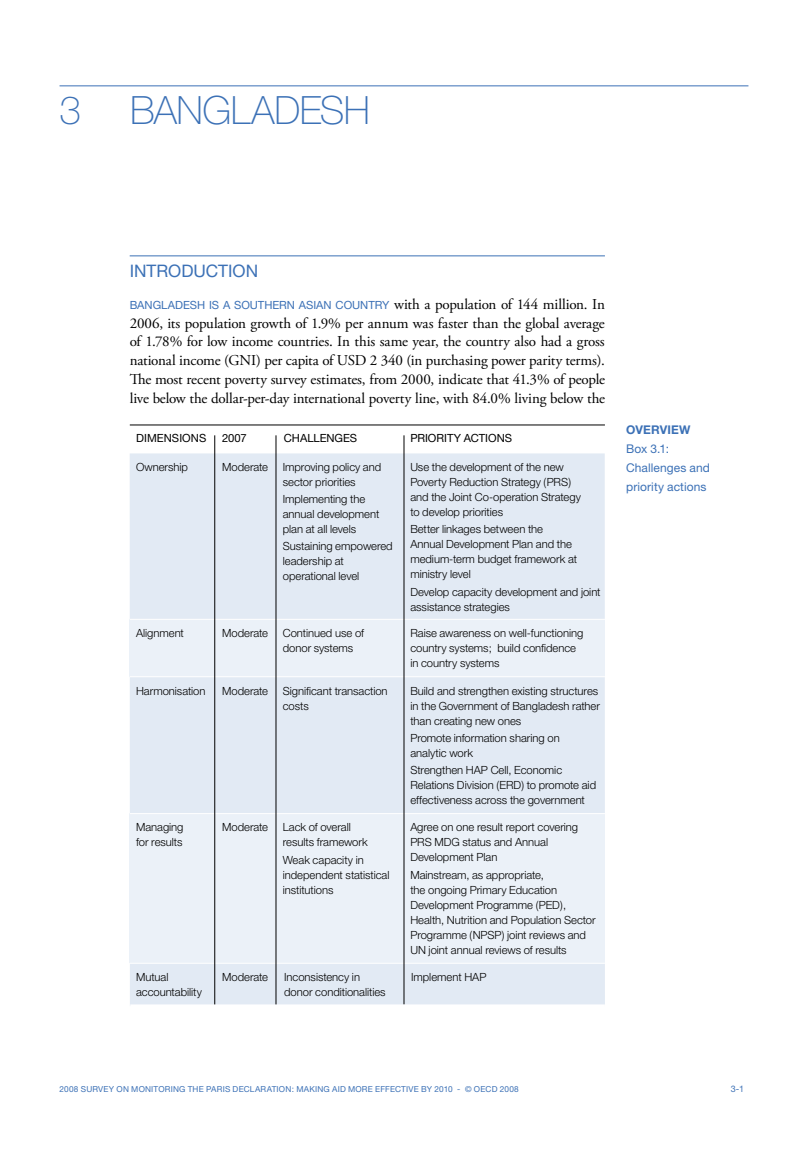
<style>
.page{position:relative;width:808px;height:1149px;background:#fff}
.page>*{position:absolute;margin:0;border:0;box-sizing:border-box;transform-origin:0 0}
.t1{font:100 39px "Helvetica Neue";letter-spacing:-.015em;color:#3c71b6}
.t2{font:17.25px "Helvetica Neue";color:#3c71b6}
.t3{font:15px/18.8px "Adobe Garamond Pro";letter-spacing:-.01em;color:#000;text-align:justify}
.t4{font:12px/18.8px "Helvetica Neue";letter-spacing:.005em;color:#3c71b6}
.t5{font:700 12px "Helvetica Neue";letter-spacing:.015em;color:#3c71b6}
.t6{font:300 11.25px/15px "Helvetica Neue";letter-spacing:-.005em;color:#000}
.t7{font:11.25px "Helvetica Neue";letter-spacing:-.005em;color:#3c71b6}
.t8{font:11.25px "Helvetica Neue";color:#000}
.t9{font:9px "Helvetica Neue";color:#3c71b6}
.t10{font:8.25px "Helvetica Neue";letter-spacing:.025em;color:#3c71b6}
.s1{font-family:"Adobe Garamond Pro";font-size:15px;color:#000}
</style>
<div class="page">
<hr style="left:60px;top:85px;width:688px;height:1px;background:#3c71b6">
<hr style="left:130px;top:255px;width:475px;height:1px;background:#3c71b6">
<div style="left:130px;top:453px;width:475px;height:552px;background:#e2eaf4"></div>
<div style="left:130px;top:813px;width:475px;height:149px;background:#ebf1f8"></div>
<div style="left:130px;top:619px;width:475px;height:57px;background:#ebf1f8"></div>
<hr style="left:130px;top:618px;width:475px;height:1px;background:#fff">
<hr style="left:130px;top:676px;width:475px;height:1px;background:#fff">
<hr style="left:130px;top:424px;width:475px;height:1px;background:#000">
<hr style="left:130px;top:962px;width:475px;height:1px;background:#fff">
<hr style="left:130px;top:813px;width:475px;height:1px;background:#fff">
<hr style="left:276px;top:435px;width:1px;height:570px;background:#000">
<hr style="left:214px;top:435px;width:1px;height:570px;background:#000">
<hr style="left:404px;top:435px;width:1px;height:569px;background:#000">
<hr style="left:130px;top:1004px;width:475px;height:3px;background:#fff">
<h1 class="t1" style="left:60px;top:88px;width:23px">3</h1>
<h1 class="t1" style="left:130px;top:88px;width:241px">BANGLADESH</h1>
<h2 class="t2" style="left:130px;top:261px;width:130px">INTRODUCTION</h2>
<p class="t7" style="left:130px;top:298px;width:477px">BANGLADESH IS A SOUTHERN ASIAN COUNTRY <span class="s1">with a population of 144 million. In</span></p>
<p class="t3" style="left:130px;top:314px;width:477px">2006, its population growth of 1.9% per annum was faster than the global average of 1.78% for low income countries. In this same year, the country also had a gross national income (GNI) per capita of USD 2 340 (in purchasing power parity terms).<br>The most recent poverty survey estimates, from 2000, indicate that 41.3% of people live below the dollar-per-day international poverty line, with 84.0% living below the</p>
<p class="t8" style="left:136px;top:431px;width:72px">DIMENSIONS</p>
<p class="t8" style="left:222px;top:431px;width:26px">2007</p>
<p class="t8" style="left:284px;top:431px;width:75px">CHALLENGES</p>
<p class="t8" style="left:410px;top:431px;width:103px">PRIORITY ACTIONS</p>
<p class="t6" style="left:136px;top:459px;width:53px">Ownership</p>
<p class="t6" style="left:222px;top:459px;width:47px">Moderate</p>
<p class="t6" style="left:410px;top:459px;width:172px">Use the development of the new<br>Poverty Reduction Strategy (PRS) and the Joint Co-operation Strategy to develop priorities</p>
<p class="t6" style="left:410px;top:521px;width:168px">Better linkages between the<br>Annual Development Plan and the medium-term budget framework at ministry level</p>
<p class="t6" style="left:410px;top:583px;width:192px">Develop capacity development and joint assistance strategies</p>
<p class="t6" style="left:283px;top:459px;width:100px">Improving policy and sector priorities</p>
<p class="t6" style="left:283px;top:491px;width:98px">Implementing the annual development plan at all levels</p>
<p class="t6" style="left:283px;top:538px;width:111px">Sustaining empowered leadership at operational level</p>
<p class="t6" style="left:283px;top:625px;width:83px">Continued use of donor systems</p>
<p class="t6" style="left:136px;top:625px;width:49px">Alignment</p>
<p class="t6" style="left:222px;top:625px;width:47px">Moderate</p>
<p class="t6" style="left:410px;top:625px;width:174px">Raise awareness on well-functioning country systems; build confidence in country systems</p>
<p class="t6" style="left:283px;top:682px;width:106px">Significant transaction costs</p>
<p class="t6" style="left:136px;top:682px;width:71px">Harmonisation</p>
<p class="t6" style="left:222px;top:682px;width:47px">Moderate</p>
<p class="t6" style="left:410px;top:682px;width:191px">Build and strengthen existing structures in the Government of Bangladesh rather than creating new ones</p>
<p class="t6" style="left:410px;top:730px;width:151px">Promote information sharing on analytic work</p>
<p class="t6" style="left:410px;top:762px;width:187px">Strengthen HAP Cell, Economic<br>Relations Division (ERD) to promote aid effectiveness across the government</p>
<p class="t6" style="left:283px;top:819px;width:86px">Lack of overall results framework</p>
<p class="t6" style="left:283px;top:851px;width:108px">Weak capacity in independent statistical institutions</p>
<p class="t6" style="left:136px;top:819px;width:49px">Managing for results</p>
<p class="t6" style="left:222px;top:819px;width:47px">Moderate</p>
<p class="t6" style="left:410px;top:819px;width:169px">Agree on one result report covering<br>PRS MDG status and Annual<br>Development Plan</p>
<p class="t6" style="left:410px;top:866px;width:187px">Mainstream, as appropriate,<br>the ongoing Primary Education Development Programme (PED), Health, Nutrition and Population Sector Programme (NPSP) joint reviews and UN joint annual reviews of results</p>
<p class="t6" style="left:136px;top:968px;width:67px">Mutual accountability</p>
<p class="t6" style="left:222px;top:968px;width:47px">Moderate</p>
<p class="t6" style="left:284px;top:968px;width:103px">Inconsistency in donor conditionalities</p>
<p class="t6" style="left:411px;top:968px;width:77px">Implement HAP</p>
<p class="t5" style="left:626px;top:422px;width:66px">OVERVIEW</p>
<p class="t4" style="left:626px;top:439px;width:85px">Box 3.1:<br>Challenges and priority actions</p>
<p class="t10" style="left:60px;top:1083px;width:461px">2008 SURVEY ON MONITORING THE PARIS DECLARATION: MAKING AID MORE EFFECTIVE BY 2010 - © OECD 2008</p>
<p class="t9" style="left:731px;top:1083px;width:15px">3-1</p>
</div>
